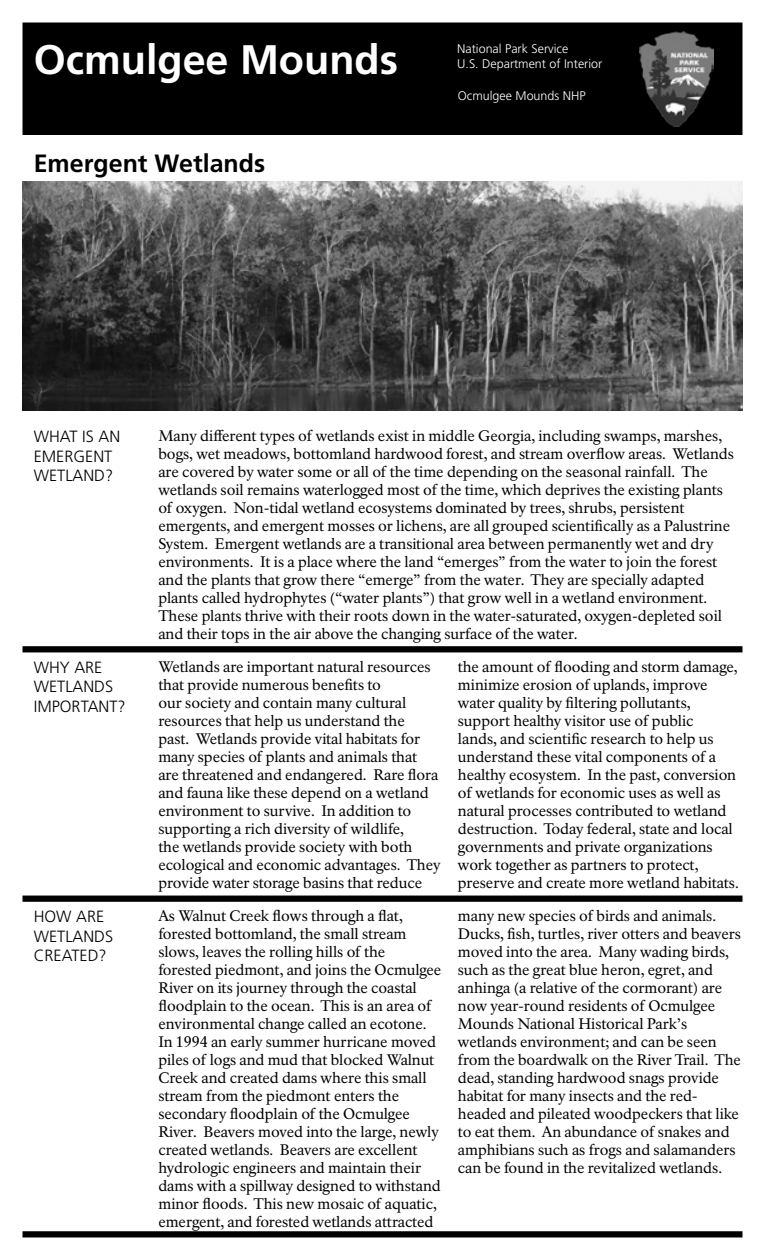
<style>
.page{position:relative;width:765px;height:1260px;background:#fff}
.page>*{position:absolute;margin:0;border:0;box-sizing:border-box;transform-origin:0 0}
.t1{font:700 41.25px "Frutiger LT Std";color:#fff}
.t2{font:700 25px "Frutiger LT Std";color:#000}
.Section_Headings{font:300 16.25px/19.5px "Frutiger LT Std";color:#000}
.Rest_of_Paragraphs{font:15px/18px "NPS Rawlinson OT";letter-spacing:-.005em;color:#000}
.First_Paragraph{font:15px/18px "NPS Rawlinson OT";letter-spacing:-.005em;color:#000}
.t3{font:300 12.5px/15px "Frutiger LT Std";color:#fff}
</style>
<div class="page">
<img style="left:22px;top:182px;width:720px;height:228px">
<div style="left:22px;top:646px;width:720px;height:6px;background:#000"></div>
<div style="left:22px;top:896px;width:720px;height:6px;background:#000"></div>
<div style="left:23px;top:23px;width:719px;height:111px;background:#000"></div>
<div style="left:22px;top:22px;width:720px;height:113px;border:1px solid #000"></div>
<img style="left:640px;top:31px;width:73px;height:95px">
<div style="left:22px;top:1231px;width:720px;height:7px;background:#000"></div>
<h1 class="t1" style="left:34px;top:36px;width:366px">Ocmulgee Mounds</h1>
<p class="t3" style="left:457px;top:41px;width:147px">National Park Service<br>U.S. Department of Interior</p>
<p class="t3" style="left:458px;top:88px;width:129px">Ocmulgee Mounds NHP</p>
<h1 class="t2" style="left:34px;top:148px;width:233px">Emergent Wetlands</h1>
<h2 class="Section_Headings" style="left:34px;top:427px;width:88px">WHAT IS AN<br>EMERGENT<br>WETLAND?</h2>
<p class="First_Paragraph" style="left:158px;top:427px;width:577px">Many different types of wetlands exist in middle Georgia, including swamps, marshes, bogs, wet meadows, bottomland hardwood forest, and stream overflow areas. Wetlands are covered by water some or all of the time depending on the seasonal rainfall. The wetlands soil remains waterlogged most of the time, which deprives the existing plants of oxygen. Non-tidal wetland ecosystems dominated by trees, shrubs, persistent emergents, and emergent mosses or lichens, are all grouped scientifically as a Palustrine System. Emergent wetlands are a transitional area between permanently wet and dry environments. It is a place where the land “emerges” from the water to join the forest and the plants that grow there “emerge” from the water. They are specially adapted plants called hydrophytes (“water plants”) that grow well in a wetland environment.<br>These plants thrive with their roots down in the water-saturated, oxygen-depleted soil and their tops in the air above the changing surface of the water.</p>
<h2 class="Section_Headings" style="left:34px;top:658px;width:93px">WHY ARE<br>WETLANDS<br>IMPORTANT?</h2>
<p class="Rest_of_Paragraphs" style="left:158px;top:658px;width:284px">Wetlands are important natural resources that provide numerous benefits to<br>our society and contain many cultural resources that help us understand the<br>past. Wetlands provide vital habitats for many species of plants and animals that are threatened and endangered. Rare flora and fauna like these depend on a wetland environment to survive. In addition to supporting a rich diversity of wildlife,<br>the wetlands provide society with both ecological and economic advantages. They provide water storage basins that reduce</p>
<p class="Rest_of_Paragraphs" style="left:458px;top:658px;width:282px">the amount of flooding and storm damage, minimize erosion of uplands, improve water quality by filtering pollutants, support healthy visitor use of public<br>lands, and scientific research to help us understand these vital components of a healthy ecosystem. In the past, conversion of wetlands for economic uses as well as natural processes contributed to wetland destruction. Today federal, state and local governments and private organizations work together as partners to protect, preserve and create more wetland habitats.</p>
<h2 class="Section_Headings" style="left:34px;top:907px;width:81px">HOW ARE<br>WETLANDS<br>CREATED?</h2>
<p class="Rest_of_Paragraphs" style="left:158px;top:907px;width:284px">As Walnut Creek flows through a flat, forested bottomland, the small stream slows, leaves the rolling hills of the forested piedmont, and joins the Ocmulgee River on its journey through the coastal floodplain to the ocean. This is an area of environmental change called an ecotone.<br>In 1994 an early summer hurricane moved piles of logs and mud that blocked Walnut Creek and created dams where this small stream from the piedmont enters the secondary floodplain of the Ocmulgee River. Beavers moved into the large, newly created wetlands. Beavers are excellent hydrologic engineers and maintain their dams with a spillway designed to withstand minor floods. This new mosaic of aquatic, emergent, and forested wetlands attracted</p>
<p class="Rest_of_Paragraphs" style="left:458px;top:907px;width:285px">many new species of birds and animals.<br>Ducks, fish, turtles, river otters and beavers moved into the area. Many wading birds, such as the great blue heron, egret, and anhinga (a relative of the cormorant) are now year-round residents of Ocmulgee Mounds National Historical Park’s wetlands environment; and can be seen from the boardwalk on the River Trail. The dead, standing hardwood snags provide habitat for many insects and the red&shy;headed and pileated woodpeckers that like to eat them. An abundance of snakes and amphibians such as frogs and salamanders can be found in the revitalized wetlands.</p>
</div>
